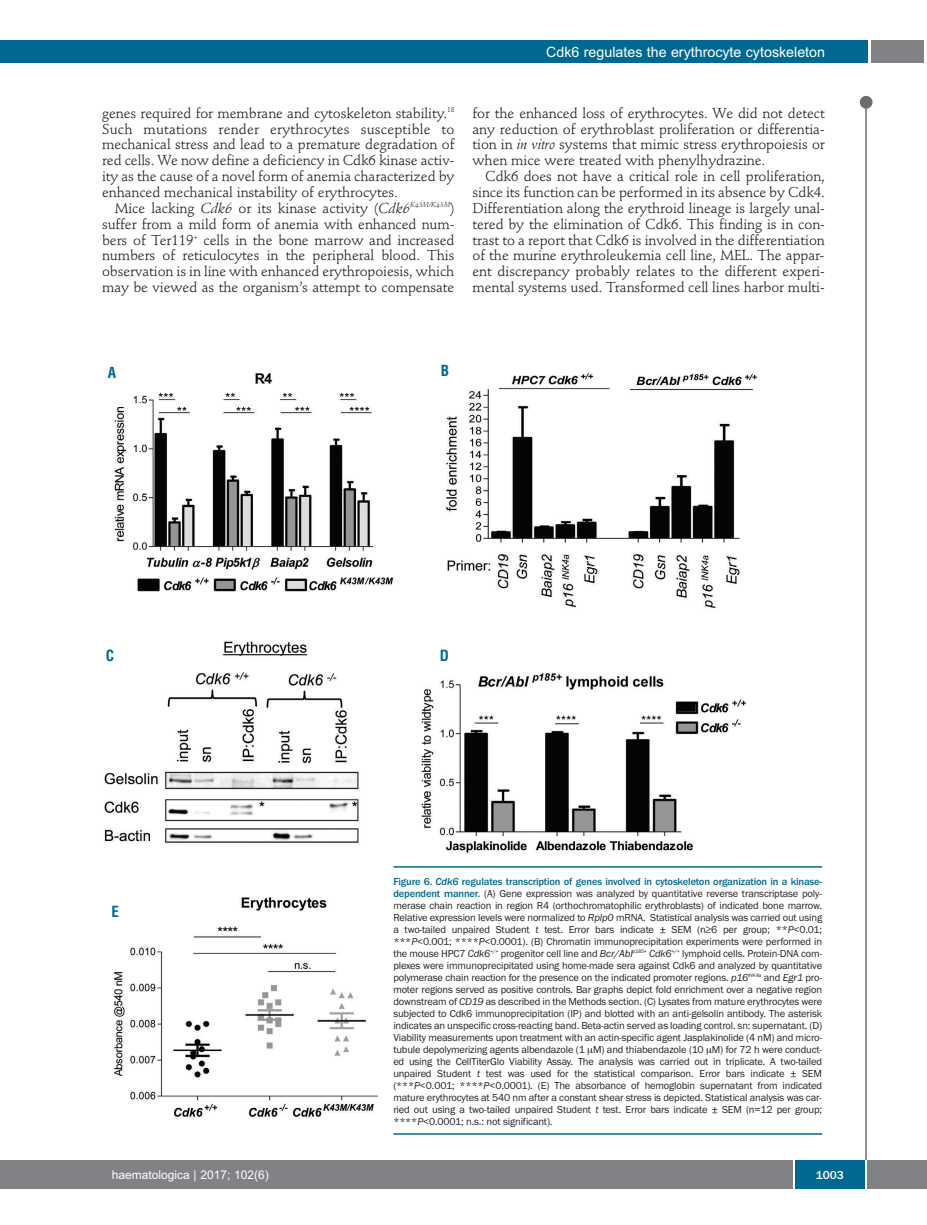
<style>
.page{position:relative;width:927px;height:1225px;background:#fff}
.page>*{position:absolute;margin:0;border:0;box-sizing:border-box;transform-origin:0 0}
.t1{font:700 condensed 15px "Helvetica";color:#006991}
.t2{font:14.25px/15.9px "Stempel Schneidler";letter-spacing:-.005em;color:#231f20;text-align:justify}
.t3{font:14.25px "Arial";color:#fff}
.t4{font:12px "Arial";color:#fff}
.t5{font:500 12px "Franklin Gothic";color:#fff}
.t6{font:10.5px/12px "Franklin Gothic";letter-spacing:-.015em;color:#231f20;text-align:justify}
.s1{font-style:italic}
.s2{font-weight:500;color:#006991}
.s3{font-weight:500;font-style:italic;color:#006991}
</style>
<div class="page">
<div style="left:860px;top:96px;width:12px;height:13px;background:#6c6d70;border-radius:50%"></div>
<hr style="left:865px;top:98px;width:2px;height:1062px;background:#6c6d70">
<div style="left:871px;top:40px;width:52px;height:22px;background:#808285"></div>
<div style="left:18px;top:40px;width:849px;height:22px;background:#006991"></div>
<div style="left:17px;top:1160px;width:910px;height:28px;background:#808285"></div>
<div style="left:795px;top:1160px;width:70px;height:28px;background:#006991"></div>
<hr style="left:793px;top:1160px;width:2px;height:28px;background:#fff">
<hr style="left:865px;top:1160px;width:2px;height:28px;background:#fff">
<div style="left:0;top:40px;width:19px;height:22px;background:#006991"></div>
<div style="left:0;top:1160px;width:18px;height:28px;background:#808285"></div>
<img style="left:104px;top:373px;width:659px;height:745px">
<hr style="left:393px;top:866px;width:429px;height:1px;background:#006991">
<hr style="left:393px;top:1133px;width:429px;height:1px;background:#006991">
<svg style="left:588px;top:1048px;width:5px;height:7px"></svg>
<svg style="left:707px;top:1048px;width:5px;height:7px"></svg>
<h2 class="t3" style="left:546px;top:44px;width:280px">Cdk6 regulates the erythrocyte cytoskeleton</h2>
<p class="t2" style="left:102px;top:106px;width:354px">genes required for membrane and cytoskeleton stability.<sup>18<br></sup>Such mutations render erythrocytes susceptible to mechanical stress and lead to a premature degradation of red cells. We now define a deficiency in Cdk6 kinase activ&shy;ity as the cause of a novel form of anemia characterized by enhanced mechanical instability of erythrocytes.</p>
<p class="t2" style="left:102px;top:201px;width:354px;text-indent:13px">Mice lacking <span class="s1">Cdk6</span> or its kinase activity (<span class="s1">Cdk6</span><sup>K43M/K43M</sup>) suffer from a mild form of anemia with enhanced num&shy;bers of Ter119<sup>+</sup> cells in the bone marrow and increased numbers of reticulocytes in the peripheral blood. This observation is in line with enhanced erythropoiesis, which may be viewed as the organism’s attempt to compensate</p>
<h2 class="t2" style="left:472px;top:106px;width:354px">for the enhanced loss of erythrocytes. We did not detect any reduction of erythroblast proliferation or differentia&shy;tion in <span class="s1">in vitro</span> systems that mimic stress erythropoiesis or when mice were treated with phenylhydrazine.</h2>
<p class="t2" style="left:472px;top:170px;width:354px;text-indent:13px">Cdk6 does not have a critical role in cell proliferation, since its function can be performed in its absence by Cdk4.<br>Differentiation along the erythroid lineage is largely unal&shy;tered by the elimination of Cdk6. This finding is in con&shy;trast to a report that Cdk6 is involved in the differentiation of the murine erythroleukemia cell line, MEL. The appar&shy;ent discrepancy probably relates to the different experi&shy;mental systems used. Transformed cell lines harbor multi-</p>
<h1 class="t1" style="left:108px;top:364px;width:10px">A</h1>
<h1 class="t1" style="left:441px;top:362px;width:10px">B</h1>
<h1 class="t1" style="left:106px;top:647px;width:10px">C</h1>
<h1 class="t1" style="left:440px;top:647px;width:11px">D</h1>
<h1 class="t1" style="left:112px;top:903px;width:9px">E</h1>
<p class="t6" style="left:393px;top:875px;width:430px"><span class="s2">Figure 6.</span> <span class="s3">Cdk6</span> <span class="s2">regulates transcription of genes involved in cytoskeleton organization in a kinase&shy;dependent manner.</span> (A) Gene expression was analyzed by quantitative reverse transcriptase poly&shy;merase chain reaction in region R4 (orthochromatophilic erythroblasts) of indicated bone marrow.<br>Relative expression levels were normalized to <span class="s1">Rplp0</span> mRNA. Statistical analysis was carried out using a two-tailed unpaired Student <span class="s1">t</span> test. Error bars indicate ± SEM (n≥6 per group; **<span class="s1">P</span>&lt;0.01; ***<span class="s1">P</span>&lt;0.001; ****<span class="s1">P</span>&lt;0.0001). (B) Chromatin immunoprecipitation experiments were performed in the mouse HPC7 <span class="s1">Cdk6</span><sup>+/+</sup> progenitor cell line and <span class="s1">Bcr/Abl</span><sup>p185</sup><sup>+</sup> <span class="s1">Cdk6</span><sup>+/+</sup> lymphoid cells. Protein-DNA com&shy;plexes were immunoprecipitated using home-made sera against Cdk6 and analyzed by quantitative polymerase chain reaction for the presence on the indicated promoter regions. <span class="s1">p16</span><sup>INK4a</sup> and <span class="s1">Egr1</span> pro&shy;moter regions served as positive controls. Bar graphs depict fold enrichment over a negative region downstream of <span class="s1">CD19</span> as described in the Methods section. (C) Lysates from mature erythrocytes were subjected to Cdk6 immunoprecipitation (IP) and blotted with an anti-gelsolin antibody. The asterisk indicates an unspecific cross-reacting band. Beta-actin served as loading control. sn: supernatant. (D)<br>Viability measurements upon treatment with an actin-specific agent Jasplakinolide (4 nM) and micro&shy;tubule depolymerizing agents albendazole (1 M) and thiabendazole (10 M) for 72 h were conduct&shy;ed using the CellTiterGlo Viability Assay. The analysis was carried out in triplicate. A two-tailed unpaired Student <span class="s1">t</span> test was used for the statistical comparison. Error bars indicate ± SEM (***<span class="s1">P</span>&lt;0.001; ****<span class="s1">P</span>&lt;0.0001). (E) The absorbance of hemoglobin supernatant from indicated mature erythrocytes at 540 nm after a constant shear stress is depicted. Statistical analysis was car&shy;ried out using a two-tailed unpaired Student <span class="s1">t</span> test. Error bars indicate ± SEM (n=12 per group; ****<span class="s1">P</span>&lt;0.0001; n.s.: not significant).</p>
<p class="t4" style="left:112px;top:1167px;width:158px">haematologica | 2017; 102(6)</p>
<p class="t5" style="left:816px;top:1167px;width:30px">1003</p>
</div>
